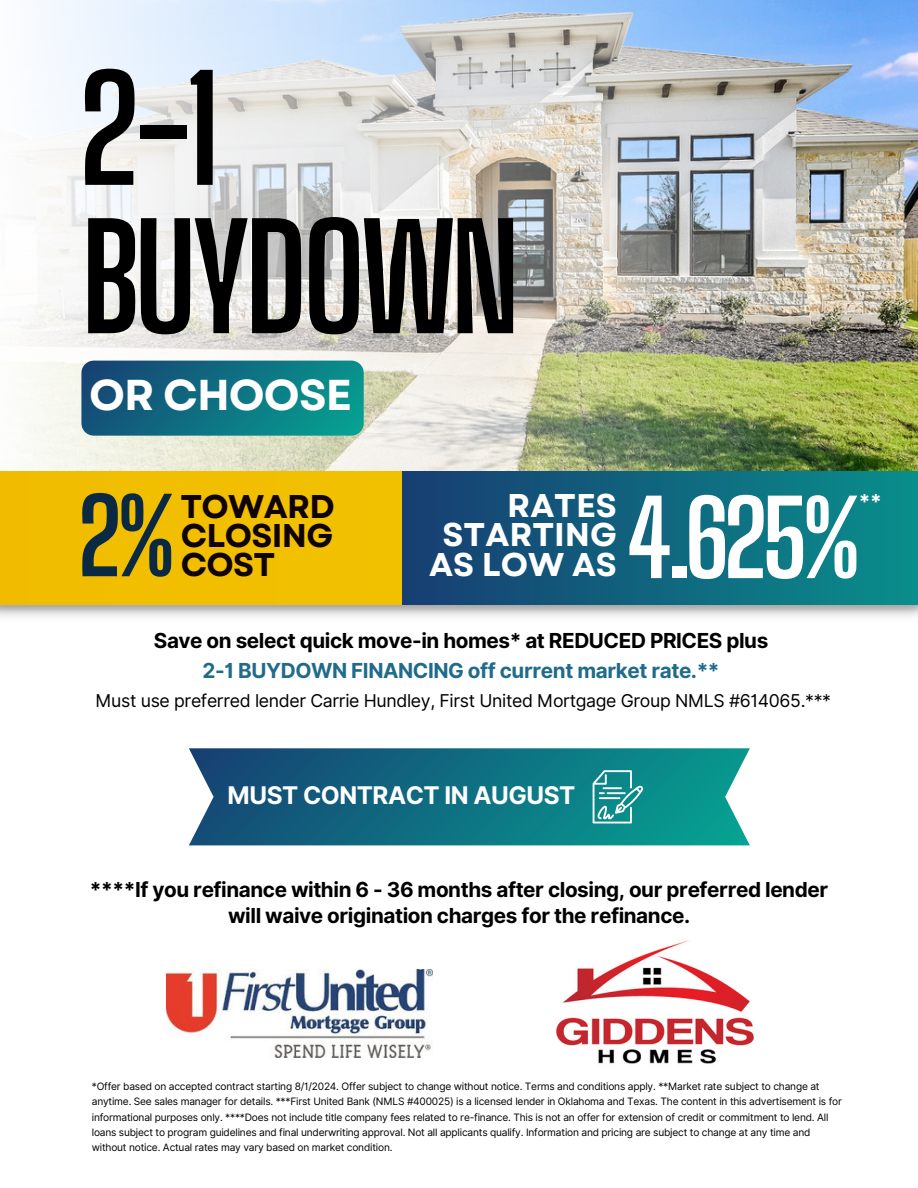
<style>
.page{position:relative;width:918px;height:1188px;background:#fff}
.page>*{position:absolute;margin:0;border:0;box-sizing:border-box;transform-origin:0 0}
.t1{font:700 143.7px "Big Shoulders Display";letter-spacing:-.04em;color:#000}
.t2{font:700 103.05px "Big Shoulders Display";color:#fff}
.t3{font:700 103.05px "Big Shoulders Display";color:#0a2942}
.t4{font:700 43.2px "Garet";letter-spacing:-.02em;color:#fff}
.t5{font:700 32.85px/29.2px "Garet";color:#fff;text-align:right}
.t6{font:700 32.85px "Garet";letter-spacing:-.02em;color:#100303}
.t7{font:700 24.3px "Inter";letter-spacing:-.02em;color:#fff}
.t8{font:700 20.7px/25.8px "Inter";letter-spacing:-.02em;color:#000;text-align:center}
.t9{font:700 20.7px "Inter";letter-spacing:-.02em;color:#206b8b}
.t10{font:700 20.7px "Inter";color:#fff}
.t11{font:17.7px "Inter";letter-spacing:-.02em;color:#000}
.t12{font:10.2px/15.3px "Inter";letter-spacing:-.02em;color:#000}
</style>
<div class="page">
<img style="left:848px;top:0;width:70px;height:472px">
<img style="left:0;top:0;width:848px;height:472px">
<div style="left:0;top:472px;width:403px;height:133px;background:#f1bf00"></div>
<svg style="left:81px;top:361px;width:283px;height:75px;background:#117283"></svg>
<svg style="left:189px;top:748px;width:561px;height:97px;background:#1a7788"></svg>
<div style="left:403px;top:472px;width:515px;height:133px;background:linear-gradient(to right,#173e72,#098e8b)"></div>
<svg style="left:593px;top:770px;width:50px;height:54px;background:#47a6a6"></svg>
<img style="left:166px;top:970px;width:267px;height:88px">
<img style="left:556px;top:940px;width:198px;height:124px">
<h2 class="t1" style="left:78px;top:43px;width:143px">2-1</h2>
<h4 class="t1" style="left:82px;top:192px;width:440px">BUYDOWN</h4>
<h4 class="t4" style="left:89px;top:364px;width:264px">OR CHOOSE</h4>
<p class="t3" style="left:77px;top:475px;width:101px">2%</p>
<h4 class="t6" style="left:181px;top:482px;width:156px">TOWARD</h4>
<h2 class="t6" style="left:181px;top:512px;width:154px">CLOSING</h2>
<h2 class="t6" style="left:181px;top:541px;width:96px">COST</h2>
<p class="t5" style="left:429px;top:491px;width:189px">RATES<br>STARTING<br>AS LOW AS</p>
<h5 class="t2" style="left:626px;top:477px;width:237px">4.625%</h5>
<p class="t10" style="left:859px;top:489px;width:24px">**</p>
<p class="t8" style="left:154px;top:628px;width:616px">Save on select quick move-in homes* at REDUCED PRICES plus</p>
<p class="t9" style="left:203px;top:659px;width:519px">2-1 BUYDOWN FINANCING off current market rate.**</p>
<p class="t11" style="left:96px;top:690px;width:737px">Must use preferred lender Carrie Hundley, First United Mortgage Group NMLS #614065.***</p>
<p class="t7" style="left:228px;top:781px;width:349px">MUST CONTRACT IN AUGUST</p>
<p class="t8" style="left:90px;top:877px;width:740px">****If you refinance within 6 - 36 months after closing, our preferred lender will waive origination charges for the refinance.</p>
<p class="t12" style="left:92px;top:1079px;width:752px">*Offer based on accepted contract starting 8/1/2024. Offer subject to change without notice. Terms and conditions apply. **Market rate subject to change at anytime. See sales manager for details. ***First United Bank (NMLS #400025) is a licensed lender in Oklahoma and Texas. The content in this advertisement is for informational purposes only. ****Does not include title company fees related to re-finance. This is not an offer for extension of credit or commitment to lend. All loans subject to program guidelines and final underwriting approval. Not all applicants qualify. Information and pricing are subject to change at any time and without notice. Actual rates may vary based on market condition.</p>
</div>
